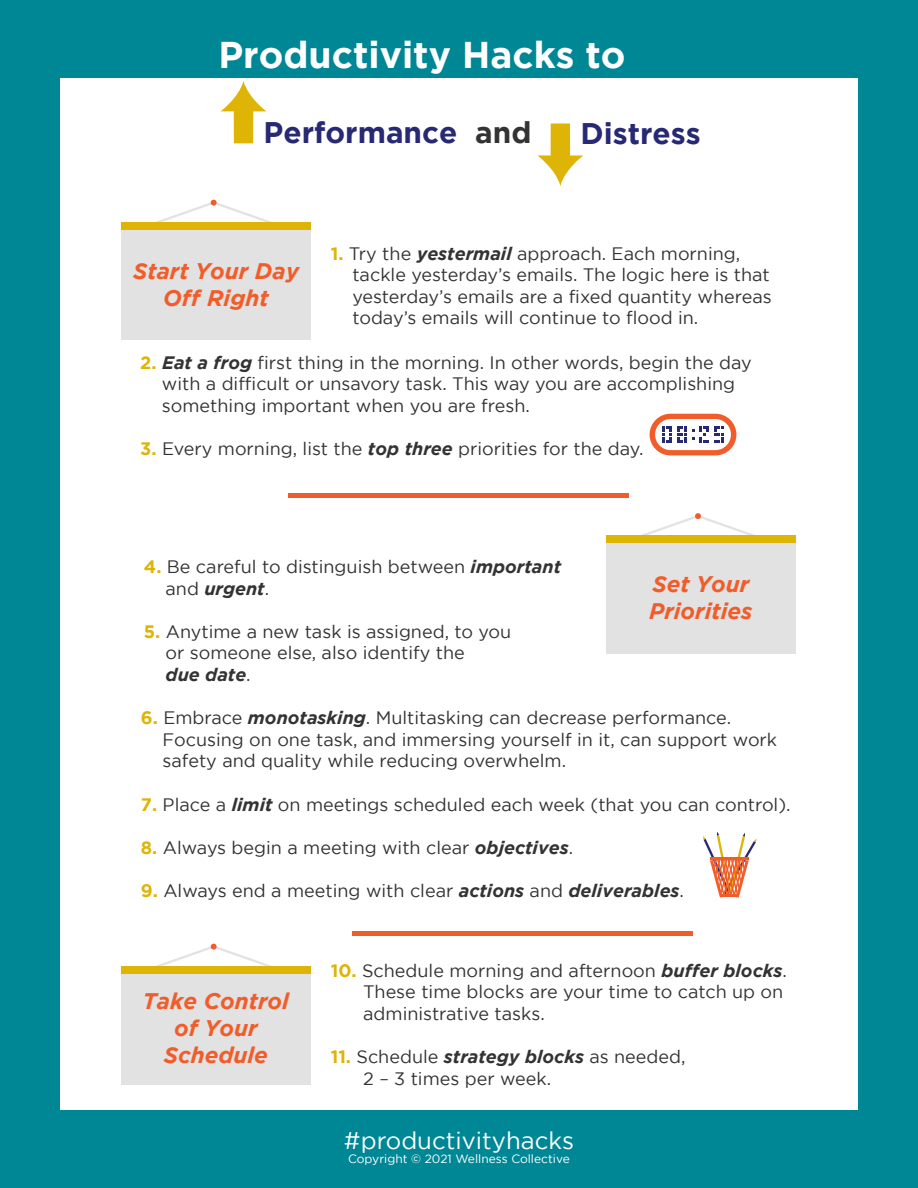
<style>
.page{position:relative;width:918px;height:1188px;background:#008795}
.page>*{position:absolute;margin:0;border:0;box-sizing:border-box;transform-origin:0 0}
.t1{font:700 37.2px "Gotham";color:#fff}
.t2{font:700 29.7px "Gotham";color:#282974}
.t3{font:24px "Gotham";color:#fff}
.t4{font:italic 700 22.5px/27px "Gotham";color:#f15d2a;text-align:center}
.t5{font:18px/21.6px "Gotham";color:#333}
.t6{font:12px "Gotham";color:#fff}
.s1{color:#333}
.s2{font-weight:700;color:#deb407}
.s3{font-weight:700;font-style:italic}
</style>
<div class="page">
<div style="left:60px;top:78px;width:798px;height:1032px;background:#fff"></div>
<svg style="left:221px;top:81px;width:45px;height:62px"></svg>
<svg style="left:537px;top:124px;width:46px;height:62px"></svg>
<div style="left:122px;top:230px;width:189px;height:110px;background:#e2e2e2"></div>
<svg style="left:156px;top:200px;width:115px;height:22px"></svg>
<div style="left:122px;top:222px;width:189px;height:8px;background:#deb407"></div>
<hr style="left:289px;top:494px;width:340px;height:4px;background:#f15d2a">
<hr style="left:352px;top:932px;width:341px;height:4px;background:#f15d2a">
<div style="left:606px;top:543px;width:190px;height:111px;background:#e2e2e2"></div>
<svg style="left:642px;top:513px;width:112px;height:22px"></svg>
<div style="left:606px;top:535px;width:190px;height:8px;background:#deb407"></div>
<div style="left:122px;top:973px;width:189px;height:111px;background:#e2e2e2"></div>
<svg style="left:156px;top:944px;width:115px;height:22px"></svg>
<div style="left:122px;top:966px;width:189px;height:8px;background:#deb407"></div>
<div style="left:650px;top:414px;width:86px;height:41px;background:#f15d2a;border-radius:21px"></div>
<div style="left:655px;top:419px;width:76px;height:31px;background:#fff;border-radius:16px"></div>
<svg style="left:662px;top:426px;width:62px;height:17px"></svg>
<svg style="left:703px;top:832px;width:54px;height:65px"></svg>
<h1 class="t1" style="left:218px;top:33px;width:409px">Productivity Hacks to</h1>
<h2 class="t2" style="left:264px;top:116px;width:269px">Performance <span class="s1">and</span></h2>
<h2 class="t2" style="left:581px;top:117px;width:122px">Distress</h2>
<p class="t5" style="left:352px;top:242px;width:421px;text-indent:-22px"><span class="s2">1.</span> Try the <span class="s3">yestermail</span> approach. Each morning, tackle yesterday’s emails. The logic here is that yesterday’s emails are a fixed quantity whereas today’s emails will continue to flood in.</p>
<p class="t5" style="left:162px;top:351px;width:591px;text-indent:-22px"><span class="s2">2.</span> <span class="s3">Eat a frog</span> first thing in the morning. In other words, begin the day with a difficult or unsavory task. This way you are accomplishing something important when you are fresh.</p>
<p class="t5" style="left:140px;top:438px;width:505px"><span class="s2">3.</span> Every morning, list the <span class="s3">top three</span> priorities for the day.</p>
<p class="t4" style="left:133px;top:257px;width:167px">Start Your Day<br>Off Right</p>
<p class="t5" style="left:166px;top:556px;width:397px;text-indent:-22px"><span class="s2">4.</span> Be careful to distinguish between <span class="s3">important </span>and <span class="s3">urgent</span>.</p>
<p class="t5" style="left:166px;top:620px;width:347px;text-indent:-22px"><span class="s2">5.</span> Anytime a new task is assigned, to you or someone else, also identify the<br><span class="s3">due date</span>.</p>
<p class="t5" style="left:163px;top:707px;width:616px;text-indent:-22px"><span class="s2">6.</span> Embrace <span class="s3">monotasking</span>. Multitasking can decrease performance.<br>Focusing on one task, and immersing yourself in it, can support work safety and quality while reducing overwhelm.</p>
<p class="t5" style="left:141px;top:793px;width:651px"><span class="s2">7.</span> Place a <span class="s3">limit</span> on meetings scheduled each week (that you can control).</p>
<p class="t5" style="left:141px;top:836px;width:434px"><span class="s2">8.</span> Always begin a meeting with clear <span class="s3">objectives</span>.</p>
<p class="t5" style="left:141px;top:880px;width:545px"><span class="s2">9.</span> Always end a meeting with clear <span class="s3">actions</span> and <span class="s3">deliverables</span>.</p>
<p class="t4" style="left:649px;top:571px;width:105px;text-align:left">Set Your<br>Priorities</p>
<p class="t4" style="left:143px;top:988px;width:148px">Take Control of Your<br>Schedule</p>
<p class="t5" style="left:363px;top:959px;width:425px;text-indent:-32px"><span class="s2">10.</span> Schedule morning and afternoon <span class="s3">buffer blocks</span>.<br>These time blocks are your time to catch up on administrative tasks.</p>
<p class="t5" style="left:363px;top:1045px;width:324px;text-indent:-32px"><span class="s2">11.</span> Schedule <span class="s3">strategy blocks</span> as needed,<br>2 – 3 times per week.</p>
<h3 class="t3" style="left:344px;top:1127px;width:232px">#productivityhacks</h3>
<p class="t6" style="left:348px;top:1153px;width:223px">Copyright © 2021 Wellness Collective</p>
</div>
